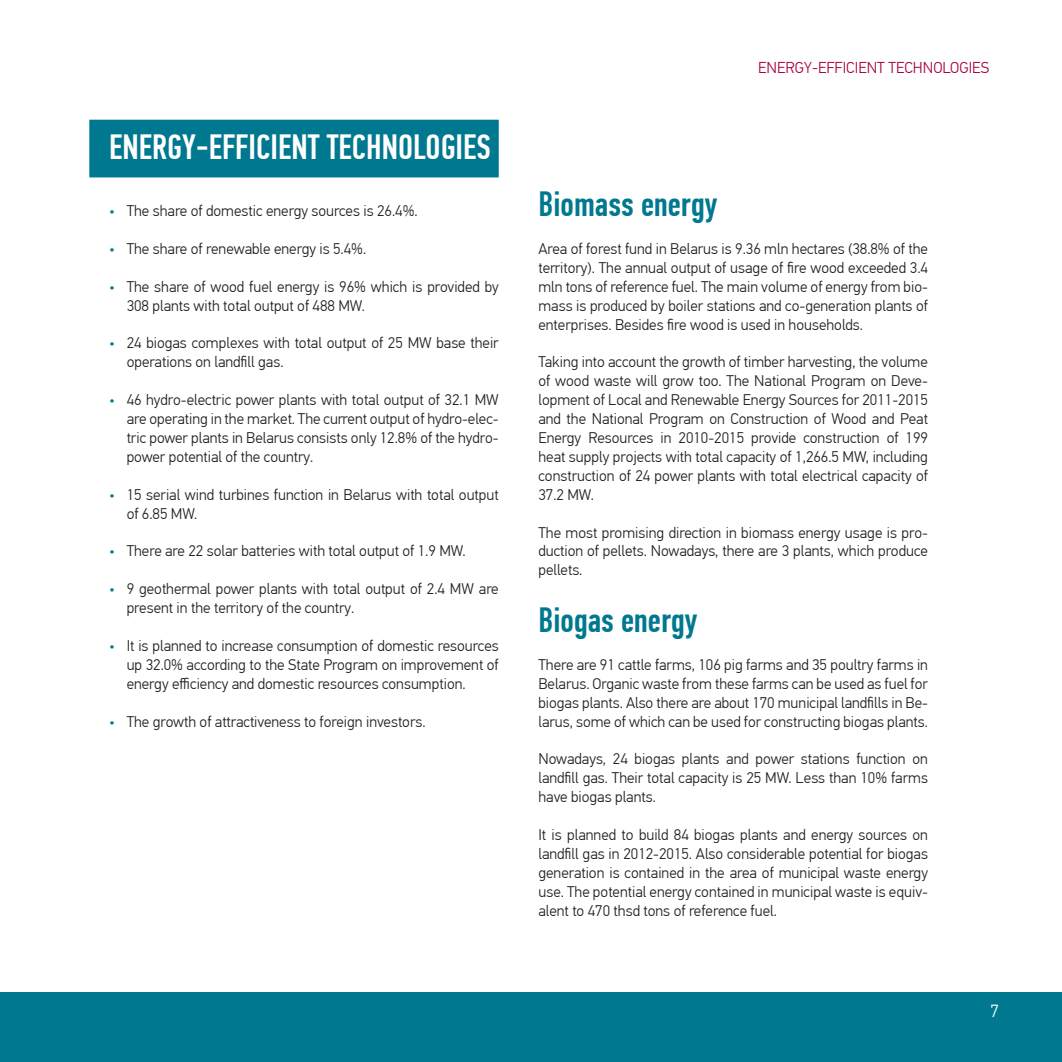
<style>
.page{position:relative;width:1062px;height:1062px;background:#fff}
.page>*{position:absolute;margin:0;border:0;box-sizing:border-box;transform-origin:0 0}
.Заголовок_отрасли{font:500 35px "PF Din Text Comp Pro";color:#fff}
.Заголовок{font:500 35px "PF Din Text Comp Pro";color:#007890}
.t1{font:300 17.5px "PF Din Text Pro";color:#fff}
.t2{font:300 15.75px "PF Din Text Pro";color:#a04}
.Основной_текст_докум{font:300 15.4px/18.9px "PF Din Text Pro";color:#231f20;text-align:justify}
.s1{color:#007890}
</style>
<div class="page">
<div style="left:0;top:992px;width:1062px;height:70px;background:#007890"></div>
<div style="left:89px;top:120px;width:410px;height:57px;background:#007890"></div>
<p class="Заголовок_отрасли" style="left:109px;top:127px;width:383px">ENERGY-EFFICIENT TECHNOLOGIES</p>
<p class="Основной_текст_докум" style="left:109px;top:202px;width:310px"><span class="s1">•</span> The share of domestic energy sources is 26.4%.</p>
<p class="Основной_текст_докум" style="left:109px;top:239px;width:258px"><span class="s1">•</span> The share of renewable energy is 5.4%.</p>
<p class="Основной_текст_докум" style="left:127px;top:277px;width:373px;text-indent:-17px"><span class="s1">•</span> The share of wood fuel energy is 96% which is provided by<br>308 plants with total output of 488 MW.</p>
<p class="Основной_текст_докум" style="left:127px;top:334px;width:373px;text-indent:-17px"><span class="s1">•</span> 24 biogas complexes with total output of 25 MW base their operations on landfill gas.</p>
<p class="Основной_текст_докум" style="left:127px;top:391px;width:373px;text-indent:-17px"><span class="s1">•</span> 46 hydro-electric power plants with total output of 32.1 MW are operating in the market. The current output of hydro-elec&shy;tric power plants in Belarus consists only 12.8% of the hydro&shy;power potential of the country.</p>
<p class="Основной_текст_докум" style="left:127px;top:485px;width:373px;text-indent:-17px"><span class="s1">•</span> 15 serial wind turbines function in Belarus with total output of 6.85 MW.</p>
<p class="Основной_текст_докум" style="left:109px;top:542px;width:358px"><span class="s1">•</span> There are 22 solar batteries with total output of 1.9 MW.</p>
<p class="Основной_текст_докум" style="left:127px;top:580px;width:373px;text-indent:-17px"><span class="s1">•</span> 9 geothermal power plants with total output of 2.4 MW are present in the territory of the country.</p>
<p class="Основной_текст_докум" style="left:127px;top:636px;width:373px;text-indent:-17px"><span class="s1">•</span> It is planned to increase consumption of domestic resources up 32.0% according to the State Program on improvement of energy efficiency and domestic resources consumption.</p>
<p class="Основной_текст_докум" style="left:109px;top:712px;width:318px"><span class="s1">•</span> The growth of attractiveness to foreign investors.</p>
<p class="t2" style="left:758px;top:59px;width:19px">Energ</p>
<p class="t2" style="left:804px;top:59px;width:47px">y-efficient</p>
<p class="t2" style="left:888px;top:59px;width:71px">technologies</p>
<p class="Заголовок" style="left:538px;top:184px;width:180px">Biomass energy</p>
<p class="Основной_текст_докум" style="left:538px;top:239px;width:391px">Area of forest fund in Belarus is 9.36 mln hectares (38.8% of the territory). The annual output of usage of fire wood exceeded 3.4 mln tons of reference fuel. The main volume of energy from bio&shy;mass is produced by boiler stations and co-generation plants of enterprises. Besides fire wood is used in households.</p>
<p class="Основной_текст_докум" style="left:538px;top:353px;width:391px">Taking into account the growth of timber harvesting, the volume of wood waste will grow too. The National Program on Deve&shy;lopment of Local and Renewable Energy Sources for 2011-2015 and the National Program on Construction of Wood and Peat Energy Resources in 2010-2015 provide construction of 199 heat supply projects with total capacity of 1,266.5 MW, including construction of 24 power plants with total electrical capacity of 37.2 MW.</p>
<p class="Основной_текст_докум" style="left:538px;top:523px;width:391px">The most promising direction in biomass energy usage is pro&shy;duction of pellets. Nowadays, there are 3 plants, which produce pellets.</p>
<p class="Заголовок" style="left:538px;top:600px;width:160px">Biogas energy</p>
<p class="Основной_текст_докум" style="left:538px;top:655px;width:391px">There are 91 cattle farms, 106 pig farms and 35 poultry farms in Belarus. Organic waste from these farms can be used as fuel for biogas plants. Also there are about 170 municipal landfills in Be&shy;larus, some of which can be used for constructing biogas plants.</p>
<p class="Основной_текст_докум" style="left:538px;top:750px;width:391px">Nowadays, 24 biogas plants and power stations function on landfill gas. Their total capacity is 25 MW. Less than 10% farms have biogas plants.</p>
<p class="Основной_текст_докум" style="left:538px;top:825px;width:391px">It is planned to build 84 biogas plants and energy sources on landfill gas in 2012-2015. Also considerable potential for biogas generation is contained in the area of municipal waste energy use. The potential energy contained in municipal waste is equiv&shy;alent to 470 thsd tons of reference fuel.</p>
<p class="t1" style="left:990px;top:1001px;width:10px">7</p>
</div>
